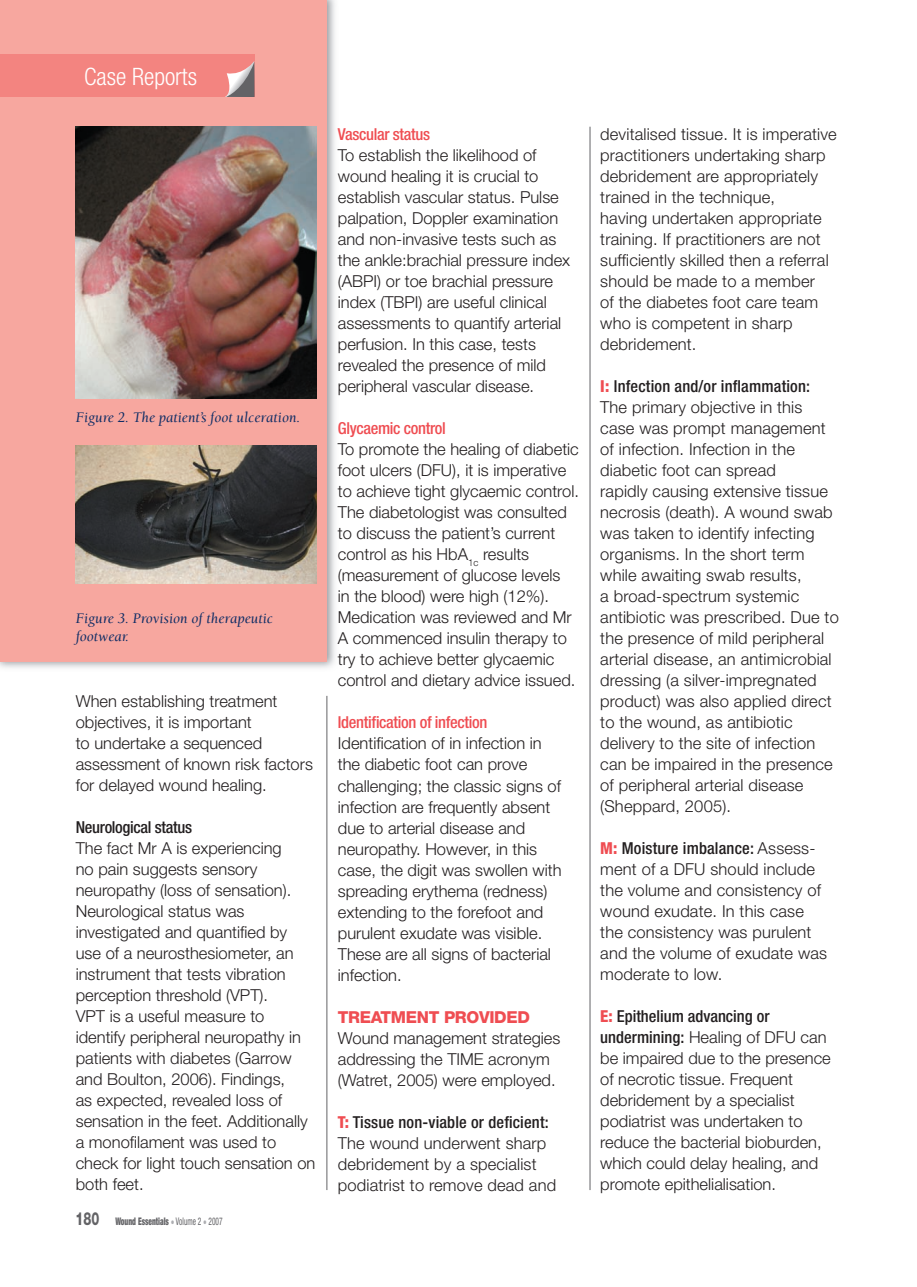
<style>
.page{position:relative;width:917px;height:1287px;background:#fff}
.page>*{position:absolute;margin:0;border:0;box-sizing:border-box;transform-origin:0 0}
.t1{font:300 condensed 24px "Helvetica Neue";color:#fff}
.t2{font:300 16.5px/21px "Helvetica Neue";color:#231f20}
.t3{font:500 condensed 16.5px "Helvetica Neue";letter-spacing:-.02em;color:#ef4d52}
.t4{font:500 condensed 16.5px "Helvetica Neue";letter-spacing:-.02em;color:#231f20}
.t5{font:800 16.5px "Helvetica Neue";letter-spacing:-.02em;color:#ef4d52}
.t6{font:italic 15px/18px "Berkeley";color:#0f2d65}
.t7{font:900 condensed 10.5px "Helvetica Neue";color:#636366;scale:.7 1}
.s1{font-weight:800;font-stretch:normal;font-size:18px}
.s2{font-weight:400;color:#adaeb2}
.s3{font-weight:400}
.s4{font-weight:800;font-stretch:condensed;color:#ef4d52}
.s5{font-weight:500;font-stretch:condensed}
</style>
<div class="page">
<img style="left:0;top:0;width:335px;height:668px">
<div style="left:0;top:0;width:327px;height:662px;background:#f7a79f"></div>
<div style="left:0;top:54px;width:254px;height:43px;background:#f38480"></div>
<svg style="left:225px;top:61px;width:29px;height:36px"></svg>
<hr style="left:590px;top:127px;width:1px;height:1063px;background:#636366">
<hr style="left:327px;top:696px;width:1px;height:494px;background:#636366">
<img style="left:76px;top:127px;width:241px;height:271px">
<img style="left:76px;top:446px;width:240px;height:137px">
<h1 class="t1" style="left:84px;top:62px;width:114px">Case Reports</h1>
<p class="t6" style="left:76px;top:409px;width:226px">Figure 2. The patient’s foot ulceration.</p>
<p class="t6" style="left:76px;top:609px;width:199px">Figure 3. Provision of therapeutic footwear.</p>
<p class="t2" style="left:76px;top:690px;width:239px">When establishing treatment objectives, it is important<br>to undertake a sequenced assessment of known risk factors for delayed wound healing.</p>
<p class="t4" style="left:76px;top:817px;width:118px">Neurological status</p>
<p class="t2" style="left:76px;top:837px;width:241px">The fact Mr A is experiencing<br>no pain suggests sensory neuropathy (loss of sensation).<br>Neurological status was investigated and quantified by use of a neurosthesiometer, an instrument that tests vibration perception threshold (VPT).<br>VPT is a useful measure to identify peripheral neuropathy in patients with diabetes (Garrow and Boulton, 2006). Findings,<br>as expected, revealed loss of sensation in the feet. Additionally a monofilament was used to check for light touch sensation on both feet.</p>
<p class="t7" style="left:76px;top:1214px;width:211px"><span class="s1">180</span> Wound Essentials <span class="s2">•</span> <span class="s3">Volume 2</span> <span class="s2">•</span> <span class="s3">2007</span></p>
<p class="t3" style="left:338px;top:125px;width:94px">Vascular status</p>
<p class="t2" style="left:338px;top:145px;width:234px">To establish the likelihood of wound healing it is crucial to establish vascular status. Pulse palpation, Doppler examination and non-invasive tests such as the ankle:brachial pressure index (ABPI) or toe brachial pressure index (TBPI) are useful clinical assessments to quantify arterial perfusion. In this case, tests revealed the presence of mild peripheral vascular disease.</p>
<p class="t3" style="left:338px;top:419px;width:110px">Glycaemic control</p>
<p class="t2" style="left:338px;top:439px;width:243px">To promote the healing of diabetic foot ulcers (DFU), it is imperative to achieve tight glycaemic control.<br>The diabetologist was consulted to discuss the patient’s current control as his HbA<sub>1c</sub> results (measurement of glucose levels<br>in the blood) were high (12%).<br>Medication was reviewed and Mr<br>A commenced insulin therapy to try to achieve better glycaemic control and dietary advice issued.</p>
<p class="t3" style="left:338px;top:713px;width:151px">Identification of infection</p>
<p class="t2" style="left:338px;top:733px;width:225px">Identification of in infection in the diabetic foot can prove challenging; the classic signs of infection are frequently absent due to arterial disease and neuropathy. However, in this case, the digit was swollen with spreading erythema (redness) extending to the forefoot and purulent exudate was visible.<br>These are all signs of bacterial infection.</p>
<p class="t5" style="left:338px;top:1007px;width:194px">TREATMENT PROVIDED</p>
<p class="t2" style="left:338px;top:1027px;width:224px">Wound management strategies addressing the TIME acronym (Watret, 2005) were employed.</p>
<p class="t2" style="left:338px;top:1111px;width:220px"><span class="s4">T:</span> <span class="s5">Tissue non-viable or deficient:<br></span>The wound underwent sharp debridement by a specialist podiatrist to remove dead and</p>
<p class="t2" style="left:600px;top:123px;width:238px">devitalised tissue. It is imperative practitioners undertaking sharp debridement are appropriately trained in the technique,<br>having undertaken appropriate training. If practitioners are not sufficiently skilled then a referral should be made to a member<br>of the diabetes foot care team who is competent in sharp debridement.</p>
<p class="t2" style="left:600px;top:375px;width:240px"><span class="s4">I:</span> <span class="s5">Infection and/or inflammation:<br></span>The primary objective in this case was prompt management of infection. Infection in the diabetic foot can spread<br>rapidly causing extensive tissue necrosis (death). A wound swab was taken to identify infecting organisms. In the short term while awaiting swab results,<br>a broad-spectrum systemic antibiotic was prescribed. Due to the presence of mild peripheral arterial disease, an antimicrobial dressing (a silver-impregnated product) was also applied direct to the wound, as antibiotic delivery to the site of infection can be impaired in the presence of peripheral arterial disease (Sheppard, 2005).</p>
<p class="t2" style="left:600px;top:837px;width:228px"><span class="s4">M:</span> <span class="s5">Moisture imbalance:</span> Assess&shy;ment of a DFU should include the volume and consistency of wound exudate. In this case the consistency was purulent and the volume of exudate was moderate to low.</p>
<p class="t2" style="left:600px;top:1005px;width:232px"><span class="s4">E:</span> <span class="s5">Epithelium advancing or undermining:</span> Healing of DFU can be impaired due to the presence of necrotic tissue. Frequent debridement by a specialist podiatrist was undertaken to reduce the bacterial bioburden, which could delay healing, and promote epithelialisation.</p>
</div>
